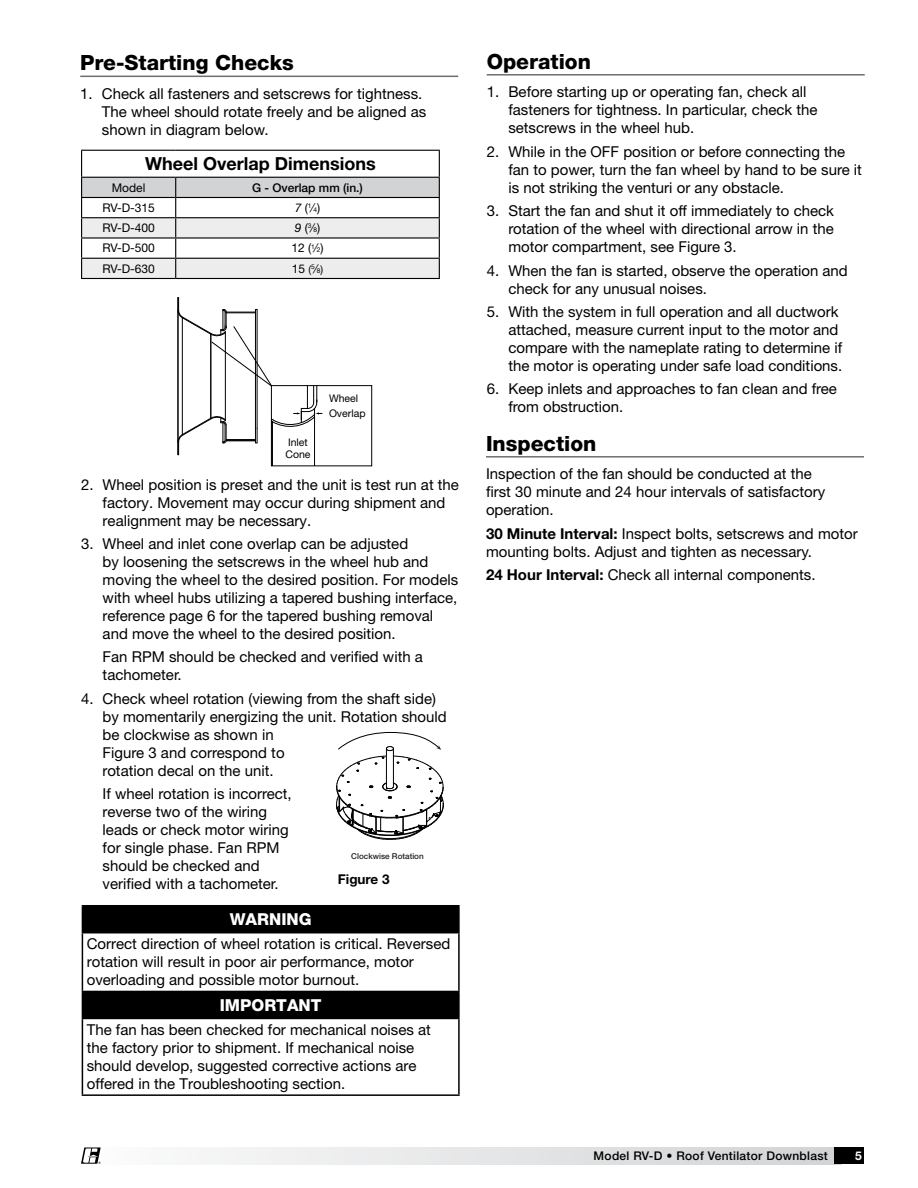
<style>
.page{position:relative;width:918px;height:1188px;background:#fff}
.page>*{position:absolute;margin:0;border:0;box-sizing:border-box;transform-origin:0 0}
.t1{font:800 21px "Helvetica Neue LT Std";color:#000}
.t2{font:700 18px "Helvetica Neue LT Std";color:#000}
.t3{font:800 16.5px "Helvetica Neue LT Std";color:#fff}
.t4{font:15px/18px "Helvetica Neue LT Std";color:#000}
.t5{font:700 13.5px "Helvetica Neue LT Std";color:#000}
.t6{font:12px "Helvetica Neue LT Std";color:#000}
.t7{font:500 12px "Helvetica Neue LT Std";letter-spacing:.025em;color:#000}
.t8{font:500 12px "Helvetica Neue LT Std";color:#000}
.t9{font:700 12px "Helvetica Neue LT Std";color:#fff}
.t10{font:10.5px/12px "Helvetica Neue LT Std";color:#000}
.t11{font:500 8.1px "Helvetica Neue LT Std";color:#231f20}
.s1{font-style:italic}
.s2{font-size:6.6px}
.s3{font-size:10.5px}
.s4{font-weight:700}
</style>
<div class="page">
<div style="left:81px;top:1148px;width:760px;height:16px;background:linear-gradient(to right,#fcfcfd,#d1d3d4)"></div>
<div style="left:834px;top:1148px;width:30px;height:16px;background:#000"></div>
<svg style="left:81px;top:1148px;width:20px;height:16px"></svg>
<hr style="left:80px;top:76px;width:378px;height:1px;background:#6d6e71">
<hr style="left:82px;top:1019px;width:1px;height:75px;background:#000">
<hr style="left:458px;top:1019px;width:2px;height:75px;background:#000">
<hr style="left:82px;top:991px;width:378px;height:1px;background:#000">
<hr style="left:458px;top:992px;width:2px;height:26px;background:#000">
<hr style="left:82px;top:1018px;width:378px;height:1px;background:#000">
<hr style="left:82px;top:1094px;width:378px;height:2px;background:#000">
<hr style="left:82px;top:905px;width:378px;height:1px;background:#000">
<svg style="left:82px;top:906px;width:376px;height:112px"></svg>
<hr style="left:458px;top:906px;width:2px;height:26px;background:#000">
<hr style="left:82px;top:932px;width:378px;height:1px;background:#000">
<hr style="left:82px;top:933px;width:1px;height:58px;background:#000">
<hr style="left:458px;top:933px;width:2px;height:58px;background:#000">
<svg style="left:336px;top:732px;width:108px;height:108px"></svg>
<hr style="left:81px;top:150px;width:95px;height:1px;background:#000">
<hr style="left:176px;top:150px;width:264px;height:1px;background:#000">
<svg style="left:81px;top:151px;width:359px;height:127px"></svg>
<hr style="left:81px;top:278px;width:95px;height:1px;background:#000">
<hr style="left:176px;top:278px;width:264px;height:1px;background:#000">
<hr style="left:486px;top:456px;width:378px;height:2px;background:#6d6e71">
<hr style="left:487px;top:74px;width:378px;height:2px;background:#6d6e71">
<hr style="left:314px;top:417px;width:1px;height:49px;background:#000">
<div style="left:271px;top:385px;width:101px;height:81px;border:1px solid #000"></div>
<svg style="left:177px;top:297px;width:145px;height:158px"></svg>
<h1 class="t1" style="left:80px;top:50px;width:215px">Pre-Starting Checks</h1>
<p class="t4" style="left:102px;top:84px;width:326px;text-indent:-22px">1. Check all fasteners and setscrews for tightness.<br>The wheel should rotate freely and be aligned as shown in diagram below.</p>
<p class="t2" style="left:145px;top:153px;width:232px">Wheel Overlap Dimensions</p>
<p class="t6" style="left:112px;top:180px;width:35px">Model</p>
<p class="t8" style="left:252px;top:180px;width:112px">G - Overlap mm (in.)</p>
<p class="t6" style="left:102px;top:200px;width:54px">RV-D-315</p>
<p class="t6" style="left:295px;top:200px;width:27px"><span class="s1">7</span> (<sup>1</sup>⁄<span class="s2">4</span>)</p>
<p class="t6" style="left:102px;top:221px;width:54px">RV-D-400</p>
<p class="t6" style="left:295px;top:221px;width:27px"><span class="s1">9</span> (<sup>3</sup>⁄<span class="s2">8</span>)</p>
<p class="t6" style="left:102px;top:241px;width:54px">RV-D-500</p>
<p class="t6" style="left:292px;top:241px;width:34px">12 (<sup>1</sup>⁄<span class="s2">2</span>)</p>
<p class="t6" style="left:102px;top:261px;width:54px">RV-D-630</p>
<p class="t6" style="left:292px;top:261px;width:33px">15 <span class="s3">(</span><sup>5</sup>⁄<span class="s2">8</span><span class="s3">)</span></p>
<p class="t10" style="left:285px;top:436px;width:27px">Inlet<br>Cone</p>
<p class="t10" style="left:329px;top:391px;width:38px;line-height:14.5px">Wheel<br>Overlap</p>
<p class="t4" style="left:103px;top:475px;width:358px;text-indent:-22px">2. Wheel position is preset and the unit is test run at the factory. Movement may occur during shipment and realignment may be necessary.</p>
<p class="t4" style="left:103px;top:534px;width:357px;text-indent:-22px">3. Wheel and inlet cone overlap can be adjusted<br>by loosening the setscrews in the wheel hub and moving the wheel to the desired position. For models with wheel hubs utilizing a tapered bushing interface, reference page 6 for the tapered bushing removal and move the wheel to the desired position.</p>
<p class="t4" style="left:103px;top:648px;width:322px">Fan RPM should be checked and verified with a tachometer.</p>
<p class="t4" style="left:103px;top:689px;width:346px;text-indent:-22px">4. Check wheel rotation (viewing from the shaft side) by momentarily energizing the unit. Rotation should be clockwise as shown in<br>Figure 3 and correspond to<br>rotation decal on the unit.</p>
<p class="t4" style="left:103px;top:785px;width:191px">If wheel rotation is incorrect, reverse two of the wiring leads or check motor wiring for single phase. Fan RPM should be checked and verified with a tachometer.</p>
<p class="t3" style="left:230px;top:909px;width:83px">WARNING</p>
<p class="t4" style="left:87px;top:935px;width:365px">Correct direction of wheel rotation is critical. Reversed rotation will result in poor air performance, motor overloading and possible motor burnout.</p>
<p class="t3" style="left:220px;top:995px;width:103px">IMPORTANT</p>
<p class="t4" style="left:87px;top:1021px;width:346px">The fan has been checked for mechanical noises at the factory prior to shipment. If mechanical noise should develop, suggested corrective actions are offered in the Troubleshooting section.</p>
<p class="t11" style="left:351px;top:851px;width:74px">Clockwise Rotation</p>
<p class="t5" style="left:338px;top:871px;width:53px">Figure 3</p>
<h1 class="t1" style="left:487px;top:49px;width:106px">Operation</h1>
<p class="t4" style="left:508px;top:83px;width:311px;text-indent:-22px">1. Before starting up or operating fan, check all fasteners for tightness. In particular, check the setscrews in the wheel hub.</p>
<p class="t4" style="left:508px;top:142px;width:355px;text-indent:-22px">2. While in the OFF position or before connecting the fan to power, turn the fan wheel by hand to be sure it is not striking the venturi or any obstacle.</p>
<p class="t4" style="left:508px;top:202px;width:327px;text-align:justify;text-indent:-22px">3. Start the fan and shut it off immediately to check rotation of the wheel with directional arrow in the motor compartment, see Figure 3.</p>
<p class="t4" style="left:508px;top:261px;width:341px;text-indent:-22px">4. When the fan is started, observe the operation and check for any unusual noises.</p>
<p class="t4" style="left:508px;top:303px;width:335px;text-indent:-22px">5. With the system in full operation and all ductwork attached, measure current input to the motor and compare with the nameplate rating to determine if the motor is operating under safe load conditions.</p>
<p class="t4" style="left:508px;top:380px;width:330px;text-indent:-22px">6. Keep inlets and approaches to fan clean and free from obstruction.</p>
<h1 class="t1" style="left:486px;top:431px;width:112px">Inspection</h1>
<p class="t4" style="left:486px;top:465px;width:341px">Inspection of the fan should be conducted at the first 30 minute and 24 hour intervals of satisfactory operation.</p>
<p class="t4" style="left:486px;top:524px;width:373px"><span class="s4">30 Minute Interval:</span> Inspect bolts, setscrews and motor mounting bolts. Adjust and tighten as necessary.</p>
<p class="t4" style="left:486px;top:566px;width:331px"><span class="s4">24 Hour Interval:</span> Check all internal components.</p>
<p class="t7" style="left:594px;top:1149px;width:236px">Model RV-D • Roof Ventilator Downblast</p>
<p class="t9" style="left:855px;top:1148px;width:8px">5</p>
</div>
